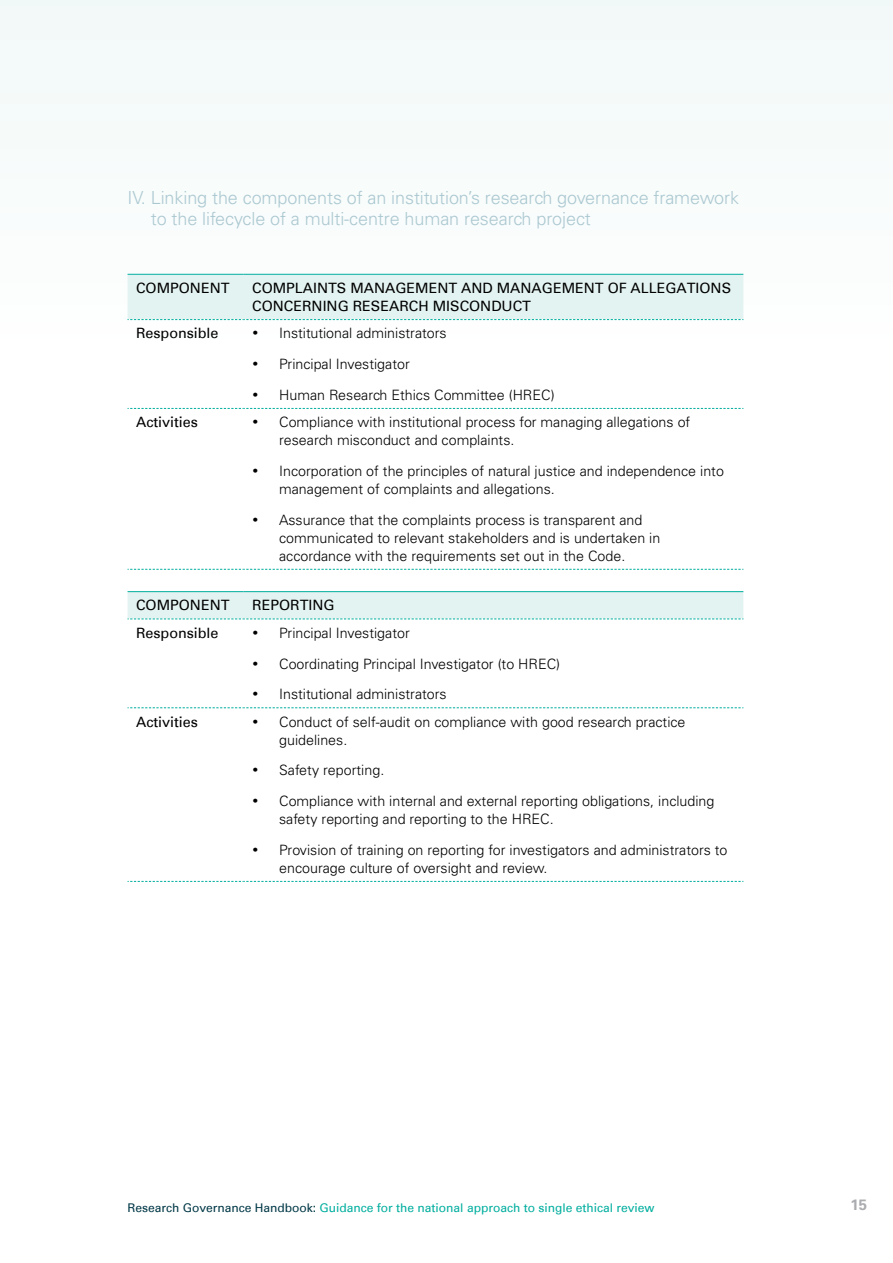
<style>
.page{position:relative;width:893px;height:1263px;background:#fff}
.page>*{position:absolute;margin:0;border:0;box-sizing:border-box;transform-origin:0 0}
.t1{font:300 18px/21px "Univers LT Std";letter-spacing:-.005em;color:#abc8d1}
.t2{font:700 15px "Univers LT Std";color:#aaacaf}
.t3{font:300 14.25px/18px "Univers LT Std";color:#000}
.t4{font:14.25px/18px "Univers";color:#000}
.t5{font:12px "Univers";color:#00ae9e}
.s1{color:#003846}
</style>
<div class="page">
<div style="left:0;top:0;width:893px;height:340px;background:#f7fbfa"></div>
<div style="left:128px;top:274px;width:615px;height:46px;background:#e3f3f1"></div>
<svg style="left:128px;top:408px;width:615px;height:1px"></svg>
<svg style="left:128px;top:569px;width:615px;height:1px"></svg>
<hr style="left:128px;top:591px;width:116px;height:1px;background:#00ae9e">
<hr style="left:244px;top:591px;width:499px;height:1px;background:#00ae9e">
<svg style="left:128px;top:592px;width:615px;height:27px;background:#dff1ef"></svg>
<svg style="left:128px;top:707px;width:615px;height:1px"></svg>
<svg style="left:128px;top:881px;width:615px;height:1px"></svg>
<p class="t1" style="left:151px;top:188px;width:590px;text-indent:-23px">IV. Linking the components of an institution’s research governance framework to the lifecycle of a multi-centre human research project</p>
<p class="t4" style="left:136px;top:279px;width:95px">Component</p>
<p class="t4" style="left:252px;top:279px;width:480px">Complaints management and management of allegations concerning research misconduct</p>
<p class="t4" style="left:136px;top:324px;width:84px">Responsible</p>
<p class="t3" style="left:252px;top:324px;width:196px">• Institutional administrators</p>
<p class="t3" style="left:252px;top:355px;width:159px">• Principal Investigator</p>
<p class="t3" style="left:252px;top:386px;width:304px">• Human Research Ethics Committee (HREC)</p>
<p class="t4" style="left:136px;top:413px;width:63px">Activities</p>
<p class="t3" style="left:279px;top:413px;width:413px;text-indent:-27px">• Compliance with institutional process for managing allegations of research misconduct and complaints.</p>
<p class="t3" style="left:279px;top:462px;width:446px;text-indent:-27px">• Incorporation of the principles of natural justice and independence into management of complaints and allegations.</p>
<p class="t3" style="left:279px;top:511px;width:383px;text-indent:-27px">• Assurance that the complaints process is transparent and communicated to relevant stakeholders and is undertaken in accordance with the requirements set out in the Code.</p>
<p class="t4" style="left:136px;top:596px;width:95px">Component</p>
<p class="t4" style="left:252px;top:596px;width:81px">Reporting</p>
<p class="t4" style="left:136px;top:624px;width:84px">Responsible</p>
<p class="t3" style="left:252px;top:624px;width:159px">• Principal Investigator</p>
<p class="t3" style="left:252px;top:654px;width:310px">• Coordinating Principal Investigator (to HREC)</p>
<p class="t3" style="left:252px;top:685px;width:196px">• Institutional administrators</p>
<p class="t4" style="left:136px;top:713px;width:63px">Activities</p>
<p class="t3" style="left:279px;top:712px;width:408px;text-indent:-27px">• Conduct of self-audit on compliance with good research practice guidelines.</p>
<p class="t3" style="left:252px;top:761px;width:134px">• Safety reporting.</p>
<p class="t3" style="left:279px;top:792px;width:437px;text-indent:-27px">• Compliance with internal and external reporting obligations, including safety reporting and reporting to the HREC.</p>
<p class="t3" style="left:279px;top:841px;width:450px;text-indent:-27px">• Provision of training on reporting for investigators and administrators to encourage culture of oversight and review.</p>
<p class="t5" style="left:128px;top:1200px;width:528px"><span class="s1">Research Governance Handbook:</span> Guidance for the national approach to single ethical review</p>
<p class="t2" style="left:850px;top:1196px;width:18px">15</p>
</div>
